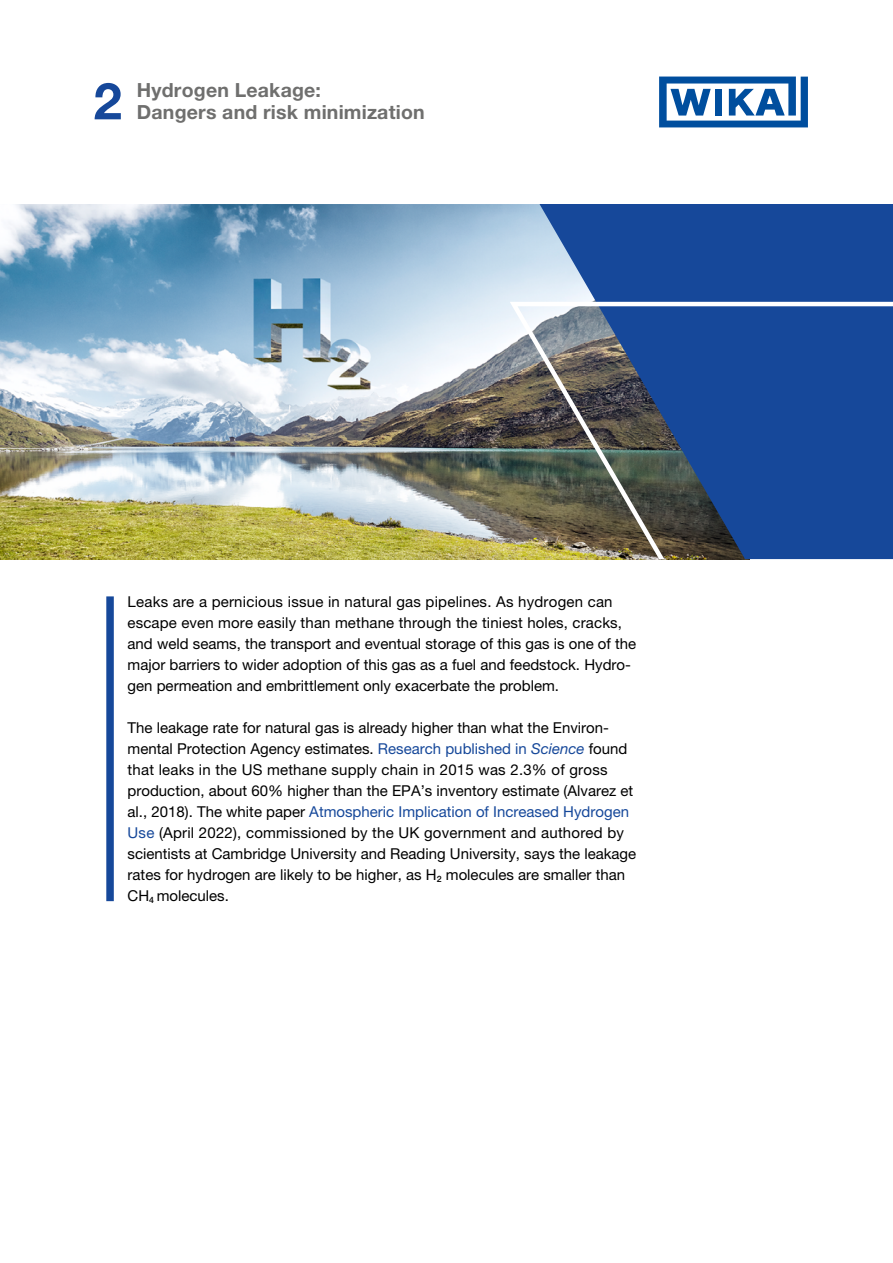
<style>
.page{position:relative;width:893px;height:1263px;background:#fff}
.page>*{position:absolute;margin:0;border:0;box-sizing:border-box;transform-origin:0 0}
.t1{font:700 51px "Helvetica Neue LT Pro";color:#16489a}
.t2{font:700 19.5px/22.5px "Helvetica Neue LT Pro";letter-spacing:.01em;color:#6f6f6e}
.t3{font:15px/21px "Helvetica Neue LT Pro";color:#000}
.s1{color:#16489a}
.s2{font-style:italic;color:#16489a}
</style>
<div class="page">
<svg style="left:659px;top:77px;width:149px;height:50px"></svg>
<img style="left:0;top:204px;width:539px;height:355px">
<svg style="left:539px;top:204px;width:354px;height:98px;background:#2655a1"></svg>
<svg style="left:510px;top:302px;width:383px;height:257px;background:#3b5780"></svg>
<div style="left:106px;top:596px;width:8px;height:305px;background:#16489a"></div>
<h1 class="t1" style="left:94px;top:70px;width:30px">2</h1>
<h2 class="t2" style="left:137px;top:78px;width:289px">Hydrogen Leakage:<br>Dangers and risk minimization</h2>
<p class="t3" style="left:128px;top:591px;width:510px">Leaks are a pernicious issue in natural gas pipelines. As hydrogen can escape even more easily than methane through the tiniest holes, cracks, and weld seams, the transport and eventual storage of this gas is one of the major barriers to wider adoption of this gas as a fuel and feedstock. Hydro&shy;gen permeation and embrittlement only exacerbate the problem.</p>
<p class="t3" style="left:128px;top:717px;width:510px">The leakage rate for natural gas is already higher than what the Environ&shy;mental Protection Agency estimates. <span class="s1">Research published in</span> <span class="s2">Science</span> found that leaks in the US methane supply chain in 2015 was 2.3% of gross production, about 60% higher than the EPA’s inventory estimate (Alvarez et al., 2018). The white paper <span class="s1">Atmospheric Implication of Increased Hydrogen Use</span> (April 2022), commissioned by the UK government and authored by scientists at Cambridge University and Reading University, says the leakage rates for hydrogen are likely to be higher, as H<sub>2</sub> molecules are smaller than CH<sub>4</sub> molecules.</p>
</div>
